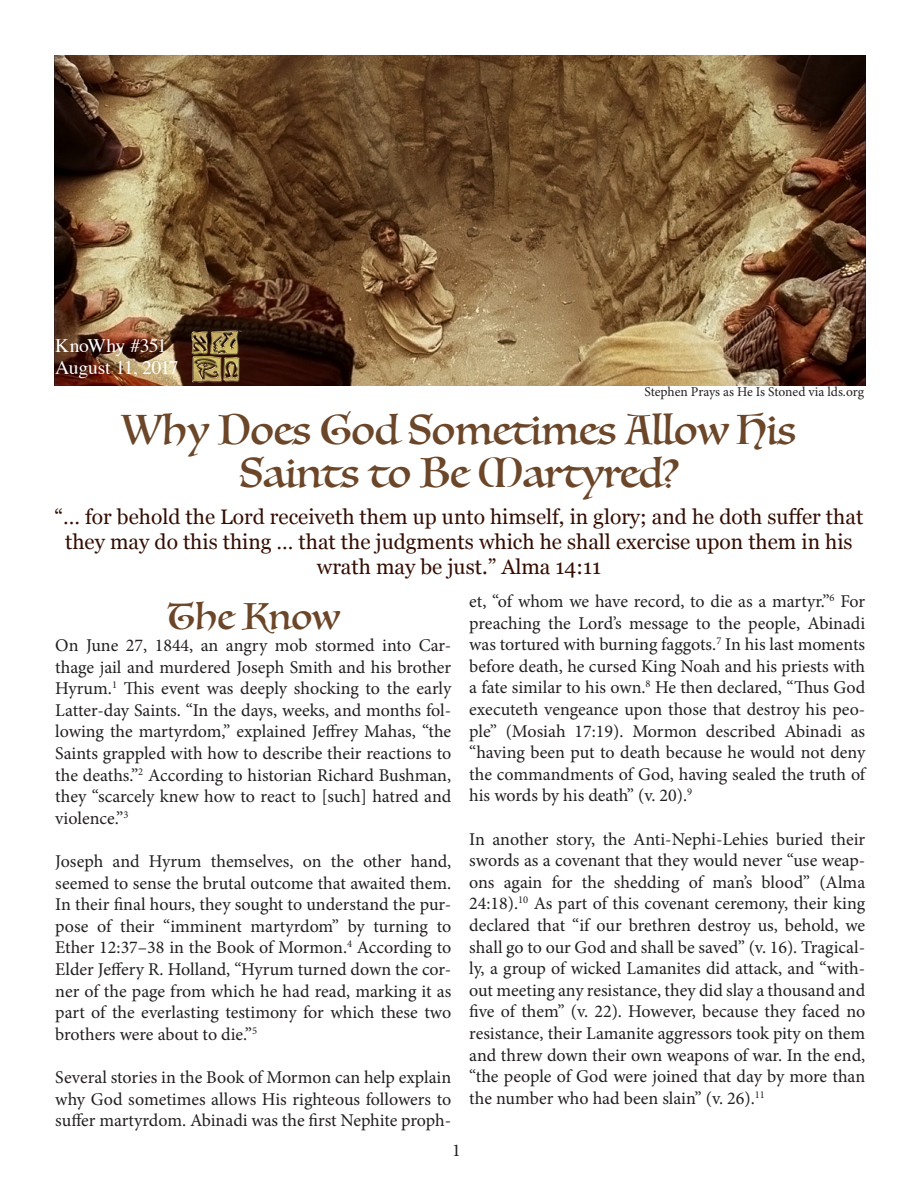
<style>
.page{position:relative;width:918px;height:1188px;background:#fff}
.page>*{position:absolute;margin:0;border:0;box-sizing:border-box;transform-origin:0 0}
.t1{font:40.5px "Luminari";color:#6b4629}
.t2{font:36px "Luminari";color:#6b4629}
.t3{font:21px/25.2px "Georgia";color:#340e03;text-align:center}
.t4{font:19.05px "Times";letter-spacing:-.025em;color:#fff}
.t5{font:18px/21.6px "Minion Pro";letter-spacing:-.005em;color:#231f20;text-align:justify}
.t6{font:13.5px "Minion Pro";letter-spacing:-.005em;color:#231f20}
</style>
<div class="page">
<img style="left:54px;top:55px;width:811px;height:331px">
<img style="left:190px;top:329px;width:52px;height:54px">
<p class="t4" style="left:55px;top:327px;width:113px">KnoWhy #351</p>
<p class="t4" style="left:55px;top:350px;width:125px">August 11, 2017</p>
<p class="t6" style="left:645px;top:382px;width:221px">Stephen Prays as He Is Stoned via lds.org</p>
<p class="t1" style="left:122px;top:395px;width:676px">Why Does God Sometimes Allow His</p>
<p class="t1" style="left:239px;top:438px;width:441px">Saints to Be Martyred?</p>
<p class="t3" style="left:55px;top:503px;width:810px">“… for behold the Lord receiveth them up unto himself, in glory; and he doth suffer that they may do this thing … that the judgments which he shall exercise upon them in his wrath may be just.” Alma 14:11</p>
<p class="t2" style="left:168px;top:586px;width:173px">The Know</p>
<p class="t5" style="left:55px;top:635px;width:398px">On June 27, 1844, an angry mob stormed into Car&shy;thage jail and murdered Joseph Smith and his brother Hyrum.<sup>1</sup> This event was deeply shocking to the early Latter-day Saints. “In the days, weeks, and months fol&shy;lowing the martyrdom,” explained Jeffrey Mahas, “the Saints grappled with how to describe their reactions to the deaths.”<sup>2</sup> According to historian Richard Bushman, they “scarcely knew how to react to [such] hatred and violence.”<sup>3</sup></p>
<p class="t5" style="left:55px;top:851px;width:398px">Joseph and Hyrum themselves, on the other hand, seemed to sense the brutal outcome that awaited them.<br>In their final hours, they sought to understand the pur&shy;pose of their “imminent martyrdom” by turning to Ether 12:37–38 in the Book of Mormon.<sup>4</sup> According to Elder Jeffery R. Holland, “Hyrum turned down the cor&shy;ner of the page from which he had read, marking it as part of the everlasting testimony for which these two brothers were about to die.”<sup>5</sup></p>
<p class="t5" style="left:55px;top:1067px;width:398px">Several stories in the Book of Mormon can help explain why God sometimes allows His righteous followers to suffer martyrdom. Abinadi was the first Nephite proph-</p>
<p class="t5" style="left:469px;top:591px;width:398px">et, “of whom we have record, to die as a martyr.”<sup>6</sup> For preaching the Lord’s message to the people, Abinadi was tortured with burning faggots.<sup>7</sup> In his last moments before death, he cursed King Noah and his priests with a fate similar to his own.<sup>8</sup> He then declared, “Thus God executeth vengeance upon those that destroy his peo&shy;ple” (Mosiah 17:19). Mormon described Abinadi as “having been put to death because he would not deny the commandments of God, having sealed the truth of his words by his death” (v. 20).<sup>9</sup></p>
<p class="t5" style="left:469px;top:828px;width:398px">In another story, the Anti-Nephi-Lehies buried their swords as a covenant that they would never “use weap&shy;ons again for the shedding of man’s blood” (Alma 24:18).<sup>10</sup> As part of this covenant ceremony, their king declared that “if our brethren destroy us, behold, we shall go to our God and shall be saved” (v. 16). Tragical&shy;ly, a group of wicked Lamanites did attack, and “with&shy;out meeting any resistance, they did slay a thousand and five of them” (v. 22). However, because they faced no resistance, their Lamanite aggressors took pity on them and threw down their own weapons of war. In the end, “the people of God were joined that day by more than the number who had been slain” (v. 26).<sup>11</sup></p>
<p class="t5" style="left:452px;top:1140px;width:10px">1</p>
</div>
